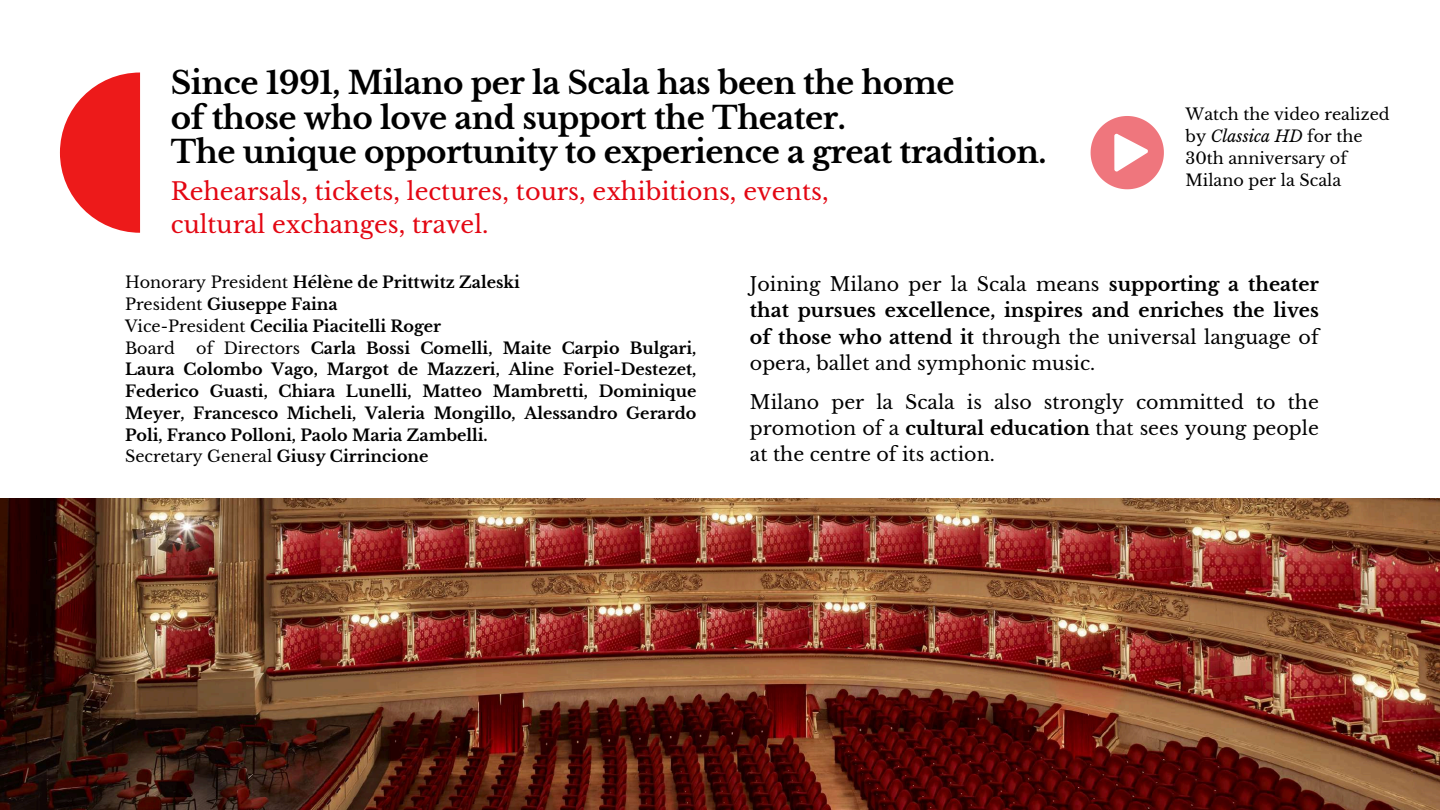
<style>
.page{position:relative;width:1440px;height:810px;background:#fff}
.page>*{position:absolute;margin:0;border:0;box-sizing:border-box;transform-origin:0 0}
.t1{font:700 31px/34.5px "Libre Baskerville";letter-spacing:-.015em;color:#000}
.t2{font:24px/33px "Libre Baskerville";color:#e30713}
.t3{font:19px/26.2px "Libre Baskerville";color:#000;text-align:justify}
.t4{font:700 16px/21.8px "Libre Baskerville";color:#000}
.t5{font:16px/21.8px "Libre Baskerville";color:#000}
.s1{font-style:italic}
.s2{font-weight:400}
.s3{font-weight:700}
</style>
<div class="page">
<img style="left:0;top:498px;width:1440px;height:312px">
<svg style="left:60px;top:73px;width:80px;height:160px"></svg>
<svg style="left:1091px;top:116px;width:73px;height:73px"></svg>
<h1 class="t1" style="left:171px;top:66px;width:877px">Since 1991, Milano per la Scala has been the home<br>of those who love and support the Theater.<br>The unique opportunity to experience a great tradition.</h1>
<h2 class="t2" style="left:171px;top:175px;width:659px">Rehearsals, tickets, lectures, tours, exhibitions, events, cultural exchanges, travel.</h2>
<p class="t5" style="left:1186px;top:104px;width:206px">Watch the video realized by <span class="s1">Classica HD</span> for the<br>30th anniversary of<br>Milano per la Scala</p>
<p class="t4" style="left:125px;top:272px;width:396px"><span class="s2">Honorary President</span> Hélène de Prittwitz Zaleski<br><span class="s2">President</span> Giuseppe Faina<br><span class="s2">Vice-President</span> Cecilia Piacitelli Roger<br><span class="s2">Board</span></p>
<p class="t4" style="left:125px;top:337px;width:573px;text-indent:71px"><span class="s2">of Directors</span> Carla Bossi Comelli, Maite Carpio Bulgari, Laura Colombo Vago, Margot de Mazzeri, Aline Foriel-Destezet, Federico Guasti, Chiara Lunelli, Matteo Mambretti, Dominique Meyer, Francesco Micheli, Valeria Mongillo, Alessandro Gerardo Poli, Franco Polloni, Paolo Maria Zambelli.<br><span class="s2">Secretary General</span> Giusy Cirrincione</p>
<p class="t3" style="left:750px;top:271px;width:570px">Joining Milano per la Scala means <span class="s3">supporting a theater that pursues excellence, inspires and enriches the lives of those who attend it</span> through the universal language of opera, ballet and symphonic music.</p>
<p class="t3" style="left:750px;top:389px;width:570px">Milano per la Scala is also strongly committed to the promotion of a <span class="s3">cultural education</span> that sees young people at the centre of its action.</p>
</div>
